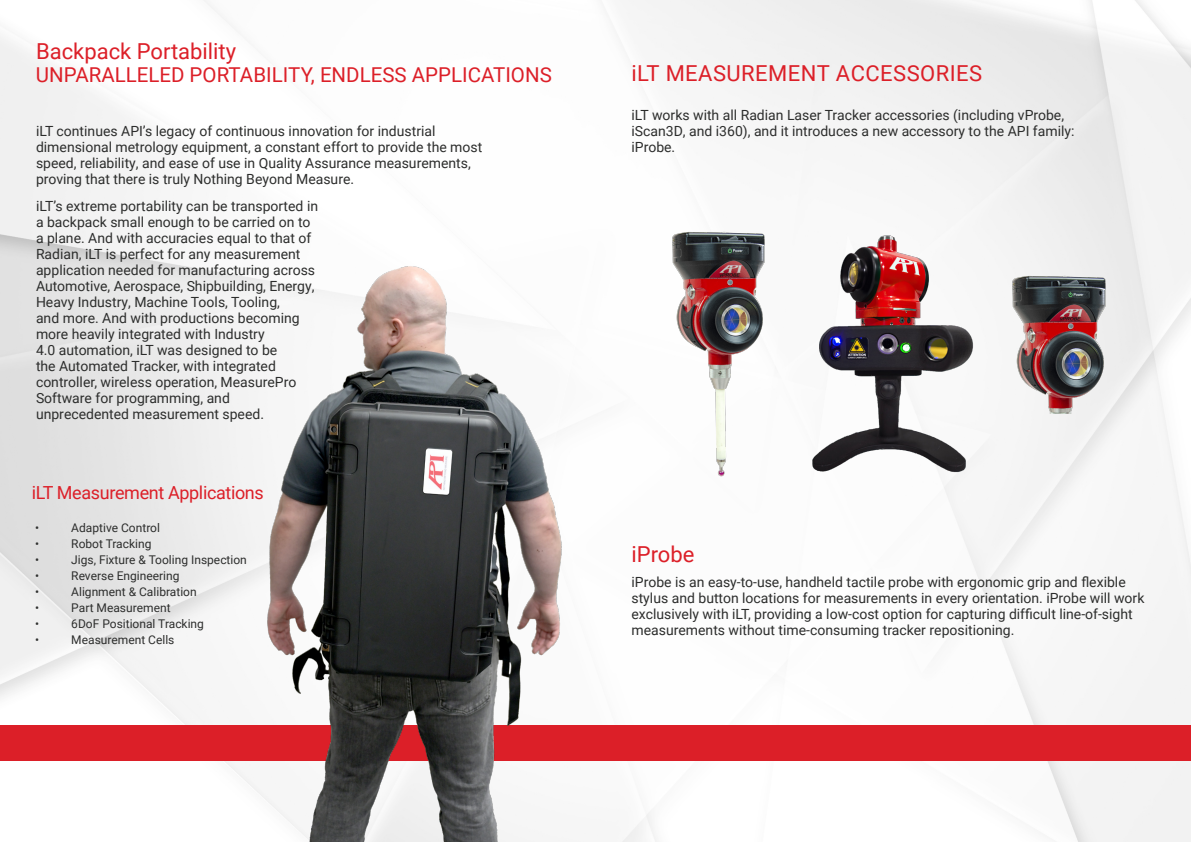
<style>
.page{position:relative;width:1191px;height:842px;background:#fff}
.page>*{position:absolute;margin:0;border:0;box-sizing:border-box;transform-origin:0 0}
.t1{font:22px "Roboto";letter-spacing:.01em;color:#dc1f28}
.t2{font:20.5px "Roboto";color:#dc1f28}
.t3{font:18px "Roboto";letter-spacing:-.02em;color:#dc1f28}
.t4{font:14px/16px "Roboto";color:#2c2d2c}
.t5{font:12px "Roboto";color:#2c2d2c}
</style>
<div class="page">
<div style="left:0;top:725px;width:1191px;height:36px;background:#dc1f28"></div>
<img style="left:253px;top:252px;width:327px;height:590px">
<img style="left:672px;top:229px;width:97px;height:251px">
<img style="left:1008px;top:272px;width:101px;height:142px">
<img style="left:781px;top:206px;width:218px;height:269px">
<p class="t1" style="left:36px;top:36px;width:202px">Backpack Portability</p>
<p class="t2" style="left:36px;top:61px;width:517px">UNPARALLELED PORTABILITY, ENDLESS APPLICATIONS</p>
<p class="t1" style="left:631px;top:58px;width:352px">iLT MEASUREMENT ACCESSORIES</p>
<p class="t4" style="left:36px;top:123px;width:448px">iLT continues API’s legacy of continuous innovation for industrial dimensional metrology equipment, a constant effort to provide the most speed, reliability, and ease of use in Quality Assurance measurements, proving that there is truly Nothing Beyond Measure.</p>
<p class="t4" style="left:36px;top:197px;width:284px">iLT’s extreme portability can be transported in a backpack small enough to be carried on to a plane. And with accuracies equal to that of Radian, iLT is perfect for any measurement application needed for manufacturing across Automotive, Aerospace, Shipbuilding, Energy, Heavy Industry, Machine Tools, Tooling,<br>and more. And with productions becoming more heavily integrated with Industry<br>4.0 automation, iLT was designed to be<br>the Automated Tracker, with integrated controller, wireless operation, MeasurePro Software for programming, and unprecedented measurement speed.</p>
<p class="t3" style="left:32px;top:480px;width:233px">iLT Measurement Applications</p>
<p class="t5" style="left:35px;top:519px;width:6px">•</p>
<p class="t5" style="left:71px;top:519px;width:90px">Adaptive Control</p>
<p class="t5" style="left:35px;top:535px;width:6px">•</p>
<p class="t5" style="left:71px;top:535px;width:82px">Robot Tracking</p>
<p class="t5" style="left:35px;top:551px;width:6px">•</p>
<p class="t5" style="left:71px;top:551px;width:177px">Jigs, Fixture &amp; Tooling Inspection</p>
<p class="t5" style="left:35px;top:567px;width:6px">•</p>
<p class="t5" style="left:71px;top:567px;width:110px">Reverse Engineering</p>
<p class="t5" style="left:35px;top:583px;width:6px">•</p>
<p class="t5" style="left:71px;top:583px;width:127px">Alignment &amp; Calibration</p>
<p class="t5" style="left:35px;top:599px;width:6px">•</p>
<p class="t5" style="left:71px;top:599px;width:101px">Part Measurement</p>
<p class="t5" style="left:35px;top:615px;width:6px">•</p>
<p class="t5" style="left:71px;top:615px;width:134px">6DoF Positional Tracking</p>
<p class="t5" style="left:35px;top:631px;width:6px">•</p>
<p class="t5" style="left:71px;top:631px;width:105px">Measurement Cells</p>
<p class="t4" style="left:631px;top:107px;width:444px">iLT works with all Radian Laser Tracker accessories (including vProbe, iScan3D, and i360), and it introduces a new accessory to the API family: iProbe.</p>
<p class="t1" style="left:631px;top:539px;width:64px">iProbe</p>
<p class="t4" style="left:631px;top:573px;width:514px">iProbe is an easy-to-use, handheld tactile probe with ergonomic grip and flexible stylus and button locations for measurements in every orientation. iProbe will work exclusively with iLT, providing a low-cost option for capturing difficult line-of-sight measurements without time-consuming tracker repositioning.</p>
</div>
